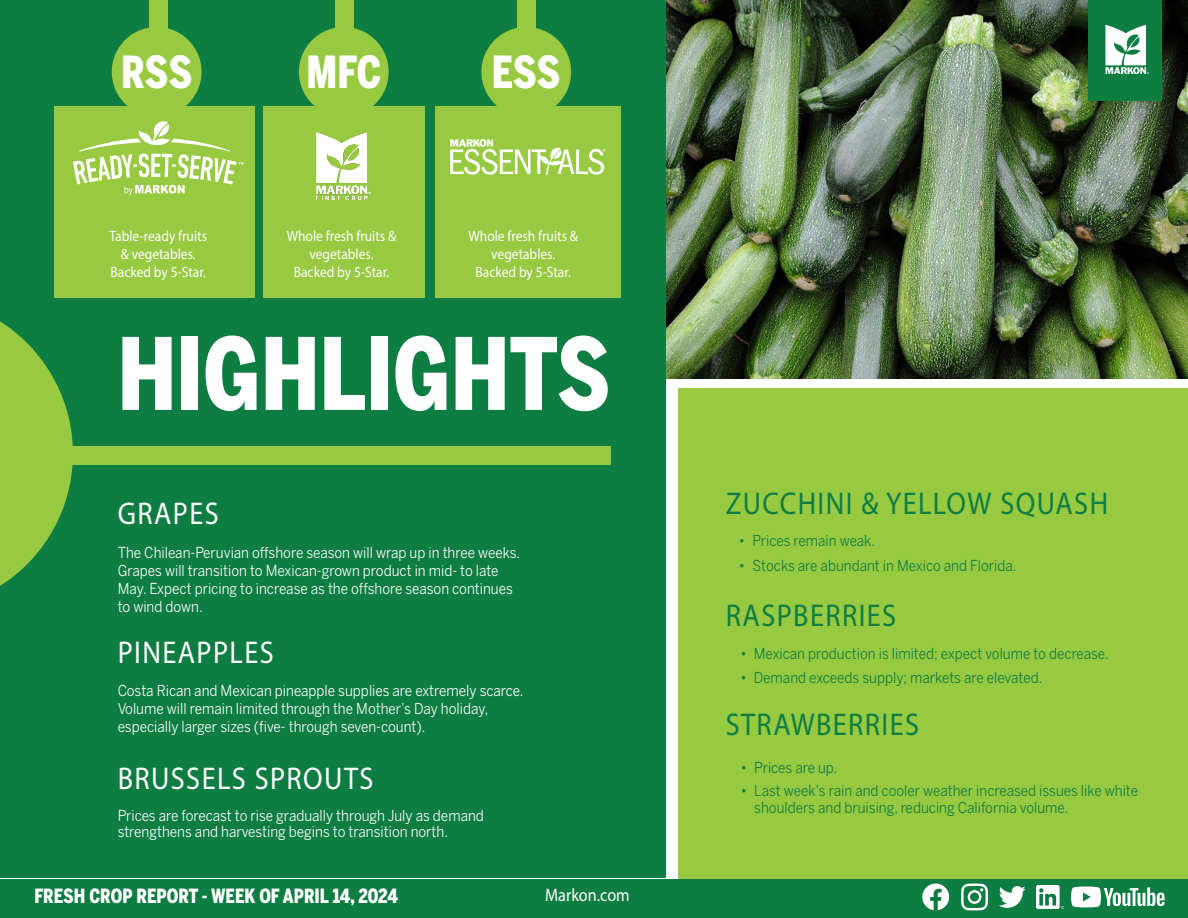
<style>
.page{position:relative;width:1188px;height:918px;background:#fff}
.page>*{position:absolute;margin:0;border:0;box-sizing:border-box;transform-origin:0 0}
.t1{font:900 98.7px "Benton Sans Cond";color:#fff;scale:.9 1}
.t2{font:900 43.95px "Benton Sans Cond";letter-spacing:-.01em;color:#fff;scale:.9 1}
.t3{font:31.5px "Myriad Pro";letter-spacing:.05em;color:#0d7d41;scale:.9 1}
.t4{font:31.5px "Myriad Pro";letter-spacing:.05em;color:#fff;scale:.9 1}
.t5{font:900 19.5px "Benton Sans Cond";color:#fff;scale:.9 1}
.t6{font:18px "Myriad Pro";color:#fff;scale:.9 1}
.t7{font:15px/18px "Benton Sans";color:#fff;scale:.9 1}
.t8{font:15px/16.5px "Benton Sans";color:#0d7d41;scale:.9 1}
.t9{font:15px/18px "Myriad Pro";color:#fff;text-align:center;scale:.9 1}
</style>
<div class="page">
<img style="left:665px;top:0;width:523px;height:379px">
<div style="left:0;top:0;width:665px;height:878px;background:#0d7d41"></div>
<div style="left:1089px;top:0;width:73px;height:100px;background:#0d7d41"></div>
<svg style="left:0;top:297px;width:73px;height:289px"></svg>
<div style="left:0;top:446px;width:610px;height:19px;background:#97c941"></div>
<div style="left:149px;top:0;width:18px;height:39px;background:#97c941"></div>
<div style="left:335px;top:0;width:18px;height:39px;background:#97c941"></div>
<div style="left:517px;top:0;width:18px;height:39px;background:#97c941"></div>
<div style="left:678px;top:389px;width:510px;height:529px;background:#97c941"></div>
<div style="left:0;top:879px;width:1188px;height:39px;background:#0d7d41"></div>
<svg style="left:922px;top:884px;width:27px;height:26px"></svg>
<svg style="left:961px;top:884px;width:27px;height:26px"></svg>
<svg style="left:999px;top:886px;width:27px;height:22px"></svg>
<img style="left:1036px;top:886px;width:27px;height:22px">
<svg style="left:1071px;top:887px;width:94px;height:20px"></svg>
<svg style="left:1105px;top:25px;width:44px;height:48px"></svg>
<div style="left:112px;top:27px;width:90px;height:90px;background:#97c941;border-radius:50%"></div>
<div style="left:299px;top:27px;width:90px;height:90px;background:#97c941;border-radius:50%"></div>
<div style="left:481px;top:27px;width:90px;height:90px;background:#97c941;border-radius:50%"></div>
<div style="left:54px;top:106px;width:201px;height:191px;background:#97c941"></div>
<div style="left:263px;top:106px;width:162px;height:191px;background:#97c941"></div>
<div style="left:435px;top:106px;width:186px;height:191px;background:#97c941"></div>
<svg style="left:73px;top:121px;width:171px;height:74px"></svg>
<img style="left:317px;top:132px;width:54px;height:68px">
<img style="left:450px;top:140px;width:155px;height:35px">
<h2 class="t2" style="left:121px;top:46px;width:81px">RSS</h2>
<h2 class="t2" style="left:307px;top:46px;width:84px">MFC</h2>
<h2 class="t2" style="left:492px;top:46px;width:78px">ESS</h2>
<p class="t9" style="left:109px;top:227px;width:110px">Table-ready fruits &amp; vegetables.<br>Backed by 5-Star.</p>
<p class="t9" style="left:287px;top:227px;width:123px">Whole fresh fruits &amp; vegetables.<br>Backed by 5-Star.</p>
<p class="t9" style="left:468px;top:227px;width:123px">Whole fresh fruits &amp; vegetables.<br>Backed by 5-Star.</p>
<h1 class="t1" style="left:118px;top:316px;width:549px">HIGHLIGHTS</h1>
<h3 class="t4" style="left:118px;top:494px;width:114px">GRAPES</h3>
<p class="t7" style="left:118px;top:543px;width:449px">The Chilean-Peruvian offshore season will wrap up in three weeks.<br>Grapes will transition to Mexican-grown product in mid- to late May. Expect pricing to increase as the offshore season continues to wind down.</p>
<h3 class="t4" style="left:118px;top:633px;width:175px">PINEAPPLES</h3>
<p class="t7" style="left:118px;top:682px;width:452px">Costa Rican and Mexican pineapple supplies are extremely scarce.<br>Volume will remain limited through the Mother’s Day holiday, especially larger sizes (five- through seven-count).</p>
<h3 class="t3" style="left:726px;top:485px;width:426px">ZUCCHINI &amp; YELLOW SQUASH</h3>
<p class="t8" style="left:739px;top:533px;width:153px">• Prices remain weak.</p>
<p class="t8" style="left:739px;top:557px;width:310px">• Stocks are abundant in Mexico and Florida.</p>
<h3 class="t3" style="left:726px;top:596px;width:191px">RASPBERRIES</h3>
<p class="t8" style="left:740px;top:645px;width:411px">• Mexican production is limited; expect volume to decrease.</p>
<p class="t8" style="left:740px;top:670px;width:337px">• Demand exceeds supply; markets are elevated.</p>
<h3 class="t3" style="left:726px;top:705px;width:216px">STRAWBERRIES</h3>
<h3 class="t4" style="left:118px;top:759px;width:286px">BRUSSELS SPROUTS</h3>
<p class="t8" style="left:741px;top:759px;width:109px">• Prices are up.</p>
<p class="t8" style="left:754px;top:782px;width:428px;text-indent:-14px">• Last week's rain and cooler weather increased issues like white shoulders and bruising, reducing California volume.</p>
<p class="t7" style="left:118px;top:807px;width:408px;line-height:16.5px">Prices are forecast to rise gradually through July as demand strengthens and harvesting begins to transition north.</p>
<h3 class="t5" style="left:34px;top:884px;width:405px">FRESH CROP REPORT - WEEK OF APRIL 14, 2024</h3>
<p class="t6" style="left:545px;top:883px;width:96px">Markon.com</p>
</div>
